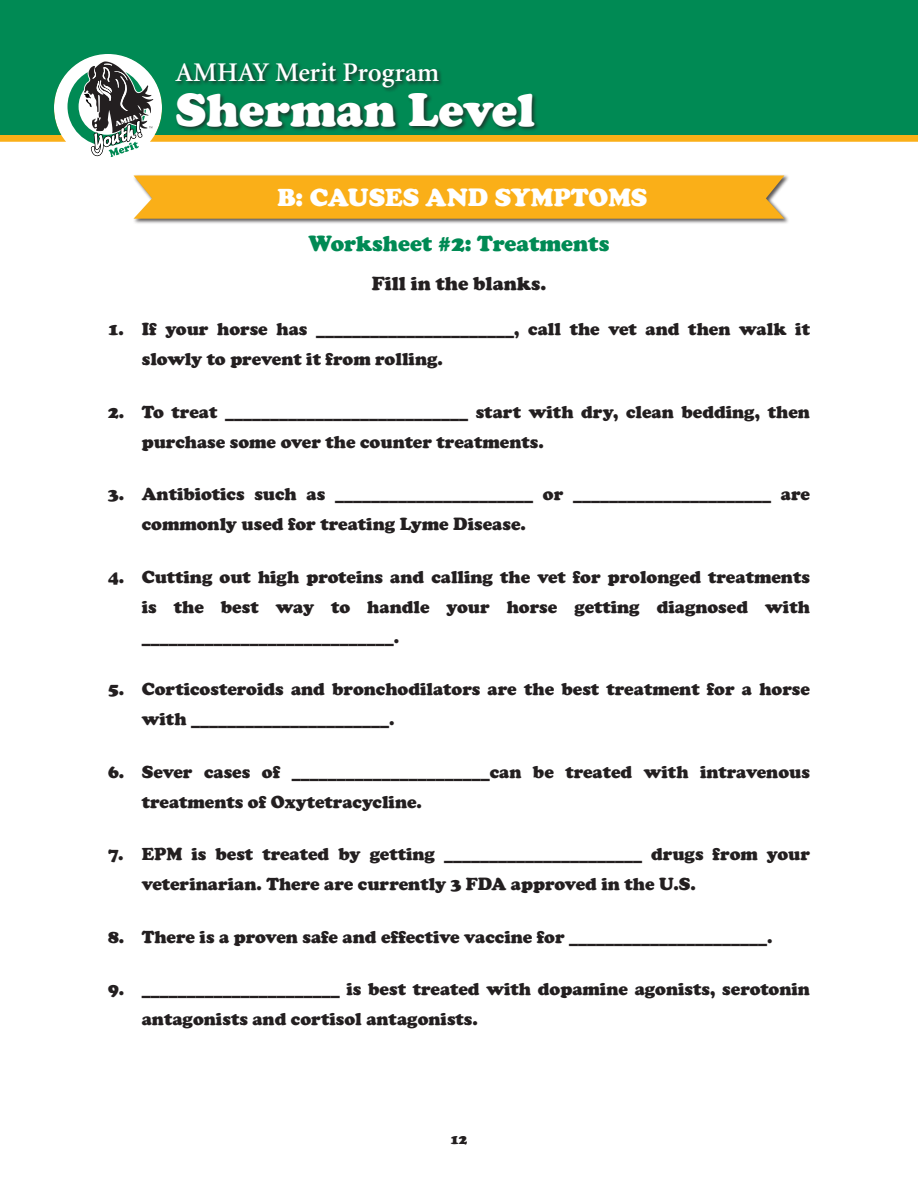
<style>
.page{position:relative;width:918px;height:1188px;background:#fff}
.page>*{position:absolute;margin:0;border:0;box-sizing:border-box;transform-origin:0 0}
.t1{font:900 48px "Cooper";color:#fff}
.t2{font:600 27px "Minion";color:#fff}
.t3{font:900 25.5px "Cooper";color:#fff}
.t4{font:900 22.5px "Cooper";color:#008a54}
.t5{font:900 19.5px "Cooper";color:#231f20}
.t6{font:900 18px/30px "Cooper";color:#231f20}
.t7{font:900 14.25px "Cooper";color:#231f20}
</style>
<div class="page">
<svg style="left:0;top:135px;width:918px;height:7px;fill:#faaf18"></svg>
<div style="left:0;top:0;width:918px;height:135px;background:#008a54"></div>
<div style="left:174px;top:62px;width:366px;height:71px;background:#231f20;opacity:.75"></div>
<svg style="left:68px;top:62px;width:85px;height:95px"></svg>
<div style="left:133px;top:174px;width:656px;height:50px;background:#231f20;opacity:.75"></div>
<div style="left:134px;top:176px;width:650px;height:43px;background:#faaf18"></div>
<h2 class="t2" style="left:176px;top:59px;width:265px">AMHAY Merit Program</h2>
<h1 class="t1" style="left:176px;top:82px;width:361px">Sherman Level</h1>
<p class="t3" style="left:277px;top:183px;width:371px">B: CAUSES AND SYMPTOMS</p>
<p class="t4" style="left:309px;top:231px;width:302px">Worksheet #2: Treatments</p>
<p class="t5" style="left:372px;top:272px;width:176px">Fill in the blanks.</p>
<p class="t6" style="left:142px;top:314px;width:670px;text-indent:-34px">1. If your horse has ______________________, call the vet and then walk it slowly to prevent it from rolling.</p>
<p class="t6" style="left:142px;top:397px;width:670px;text-indent:-34px">2. To treat ___________________________ start with dry, clean bedding, then purchase some over the counter treatments.</p>
<p class="t6" style="left:142px;top:479px;width:670px;text-indent:-34px">3. Antibiotics such as ______________________ or ______________________ are commonly used for treating Lyme Disease.</p>
<p class="t6" style="left:142px;top:562px;width:670px;text-align:justify;text-indent:-34px">4. Cutting out high proteins and calling the vet for prolonged treatments is the best way to handle your horse getting diagnosed with ____________________________.</p>
<p class="t6" style="left:142px;top:674px;width:670px;text-indent:-34px">5. Corticosteroids and bronchodilators are the best treatment for a horse with ______________________.</p>
<p class="t6" style="left:142px;top:757px;width:670px;text-indent:-34px">6. Sever cases of ______________________can be treated with intravenous treatments of Oxytetracycline.</p>
<p class="t6" style="left:142px;top:839px;width:670px;text-indent:-34px">7. EPM is best treated by getting ______________________ drugs from your veterinarian. There are currently 3 FDA approved in the U.S.</p>
<p class="t6" style="left:108px;top:922px;width:666px">8. There is a proven safe and effective vaccine for ______________________.</p>
<p class="t6" style="left:142px;top:974px;width:670px;text-indent:-34px">9. ______________________ is best treated with dopamine agonists, serotonin antagonists and cortisol antagonists.</p>
<p class="t7" style="left:450px;top:1130px;width:19px">12</p>
</div>
